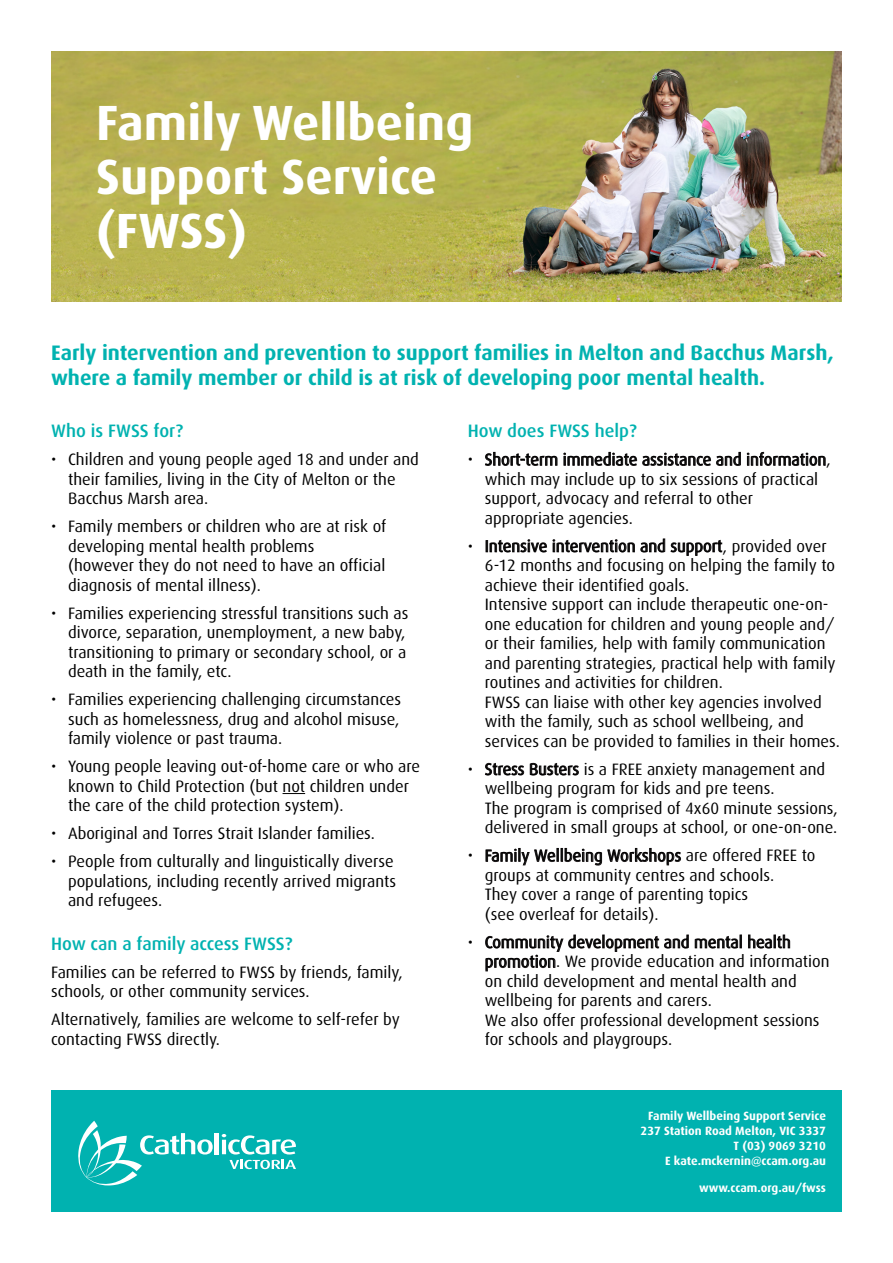
<style>
.page{position:relative;width:893px;height:1263px;background:#fff}
.page>*{position:absolute;margin:0;border:0;box-sizing:border-box;transform-origin:0 0}
.t1{font:700 49.5px/54px "Dax";color:#fff}
.t2{font:700 21px/25.5px "Dax";color:#00b2b0}
.Paragraph_Header{font:500 18px "Dax Pro";color:#00b2b0}
.Paragraph_Body{font:16.5px/19.5px "Dax";color:#000}
.t3{font:700 12px/15px "Dax";color:#fff;text-align:right}
.s1{color:#231f20}
</style>
<div class="page">
<div style="left:51px;top:1091px;width:791px;height:121px;background:#00b2b0"></div>
<img style="left:51px;top:51px;width:791px;height:251px">
<svg style="left:283px;top:793px;width:22px;height:1px"></svg>
<svg style="left:229px;top:1160px;width:67px;height:9px"></svg>
<svg style="left:78px;top:1121px;width:135px;height:64px"></svg>
<hr style="left:215px;top:1133px;width:4px;height:21px;background:#fff">
<svg style="left:222px;top:1134px;width:74px;height:20px"></svg>
<p class="t1" style="left:96px;top:96px;width:379px">Family Wellbeing<br>Support Service (FWSS)</p>
<p class="t2" style="left:51px;top:340px;width:784px">Early intervention and prevention to support families in Melton and Bacchus Marsh, where a family member or child is at risk of developing poor mental health.</p>
<p class="Paragraph_Header" style="left:51px;top:419px;width:134px">Who is FWSS for?</p>
<p class="Paragraph_Body" style="left:68px;top:450px;width:352px;text-indent:-17px">• Children and young people aged 18 and under and their families, living in the City of Melton or the<br>Bacchus Marsh area.</p>
<p class="Paragraph_Body" style="left:68px;top:517px;width:320px;text-indent:-17px">• Family members or children who are at risk of developing mental health problems<br>(however they do not need to have an official diagnosis of mental illness).</p>
<p class="Paragraph_Body" style="left:68px;top:603px;width:342px;text-indent:-17px">• Families experiencing stressful transitions such as divorce, separation, unemployment, a new baby, transitioning to primary or secondary school, or a death in the family, etc.</p>
<p class="Paragraph_Body" style="left:68px;top:690px;width:334px;text-align:justify;text-indent:-17px">• Families experiencing challenging circumstances such as homelessness, drug and alcohol misuse, family violence or past trauma.</p>
<p class="Paragraph_Body" style="left:68px;top:757px;width:354px;text-indent:-17px">• Young people leaving out-of-home care or who are known to Child Protection (but not children under the care of the child protection system).</p>
<p class="Paragraph_Body" style="left:51px;top:824px;width:325px">• Aboriginal and Torres Strait Islander families.</p>
<p class="Paragraph_Body" style="left:68px;top:852px;width:330px;text-indent:-17px">• People from culturally and linguistically diverse populations, including recently arrived migrants and refugees.</p>
<p class="Paragraph_Header" style="left:51px;top:932px;width:243px">How can a family access FWSS?</p>
<p class="Paragraph_Body" style="left:51px;top:963px;width:353px">Families can be referred to FWSS by friends, family, schools, or other community services.</p>
<p class="Paragraph_Body" style="left:51px;top:1010px;width:350px">Alternatively, families are welcome to self-refer by contacting FWSS directly.</p>
<p class="Paragraph_Header" style="left:468px;top:419px;width:171px">How does FWSS help?</p>
<p class="Paragraph_Body" style="left:485px;top:450px;width:347px;text-indent:-17px">• <span class="s1">Short-term immediate assistance and information</span>, which may include up to six sessions of practical support, advocacy and referral to other appropriate agencies.</p>
<p class="Paragraph_Body" style="left:485px;top:536px;width:357px;text-indent:-17px">• <span class="s1">Intensive intervention and support</span>, provided over 6-12 months and focusing on helping the family to achieve their identified goals.<br>Intensive support can include therapeutic one-on&shy;one education for children and young people and/ or their families, help with family communication and parenting strategies, practical help with family routines and activities for children.<br>FWSS can liaise with other key agencies involved with the family, such as school wellbeing, and services can be provided to families in their homes.</p>
<p class="Paragraph_Body" style="left:485px;top:759px;width:354px;text-indent:-17px">• <span class="s1">Stress Busters</span> is a FREE anxiety management and wellbeing program for kids and pre teens.<br>The program is comprised of 4x60 minute sessions, delivered in small groups at school, or one-on-one.</p>
<p class="Paragraph_Body" style="left:485px;top:846px;width:332px;text-indent:-17px">• <span class="s1">Family Wellbeing Workshops</span> are offered FREE to groups at community centres and schools.<br>They cover a range of parenting topics<br>(see overleaf for details).</p>
<p class="Paragraph_Body" style="left:485px;top:932px;width:346px;text-indent:-17px">• <span class="s1">Community development and mental health promotion</span>. We provide education and information on child development and mental health and wellbeing for parents and carers.<br>We also offer professional development sessions for schools and playgroups.</p>
<p class="t3" style="left:641px;top:1108px;width:187px">Family Wellbeing Support Service<br>237 Station Road Melton, VIC 3337</p>
<p class="t3" style="left:665px;top:1138px;width:162px">T (03) 9069 3210<br>E kate.mckernin@ccam.org.au</p>
<p class="t3" style="left:699px;top:1180px;width:128px">www.ccam.org.au/fwss</p>
</div>
